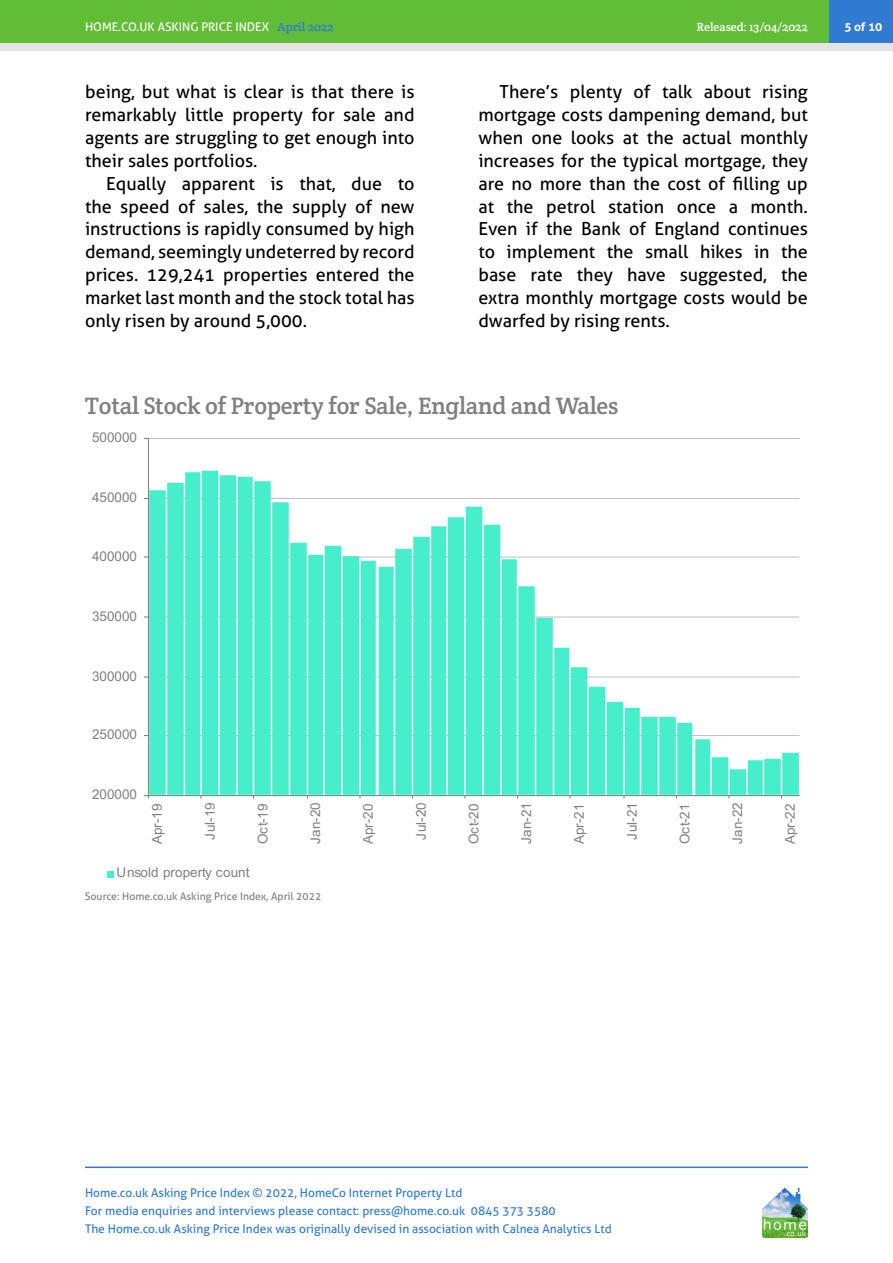
<style>
.page{position:relative;width:893px;height:1263px;background:#fff}
.page>*{position:absolute;margin:0;border:0;box-sizing:border-box;transform-origin:0 0}
.HAPI_graphic_title{font:24px "Crete Round";letter-spacing:-.01em;color:#808080}
.HAPI_body{font:18px/22.8px "Aller";color:#000;text-align:justify}
.t1{font:13.5px "Arial";color:#808080}
.t2{font:12px/18px "Aller";color:#307ad1}
.t3{font:12px "Aller";color:#fff}
.t4{font:12px "Crete Round";color:#fff}
.t5{font:700 12px "Aller";color:#fff}
.HAPI_Source{font:10.5px "Aller";color:#808080}
.s1{font-family:"Crete Round";color:#307ad1}
</style>
<div class="page">
<hr style="left:85px;top:1166px;width:723px;height:2px;background:#307ad1">
<div style="left:0;top:0;width:893px;height:51px;background:#e4e4e4"></div>
<div style="left:0;top:0;width:893px;height:43px;background:#62bd36"></div>
<img style="left:762px;top:1188px;width:46px;height:49px">
<div style="left:829px;top:0;width:64px;height:43px;background:#307ad1"></div>
<hr style="left:148px;top:438px;width:651px;height:1px;background:#c0c0c0">
<svg style="left:149px;top:471px;width:650px;height:324px"></svg>
<hr style="left:148px;top:438px;width:1px;height:357px;background:#868686">
<hr style="left:148px;top:795px;width:651px;height:1px;background:#868686">
<svg style="left:107px;top:871px;width:6px;height:6px"></svg>
<p class="t3" style="left:85px;top:19px;width:250px">HOME.CO.UK ASKING PRICE INDEX <span class="s1">April 2022</span></p>
<p class="t4" style="left:697px;top:19px;width:113px">Released: 13/04/2022</p>
<p class="t5" style="left:844px;top:19px;width:39px">5 of 10</p>
<p class="HAPI_body" style="left:85px;top:80px;width:331px">being, but what is clear is that there is remarkably little property for sale and agents are struggling to get enough into their sales portfolios.</p>
<p class="HAPI_body" style="left:85px;top:172px;width:331px;text-indent:21px">Equally apparent is that, due to the speed of sales, the supply of new instructions is rapidly consumed by high demand, seemingly undeterred by record prices. 129,241 properties entered the market last month and the stock total has only risen by around 5,000.</p>
<p class="HAPI_body" style="left:478px;top:80px;width:331px;text-indent:21px">There’s plenty of talk about rising mortgage costs dampening demand, but when one looks at the actual monthly increases for the typical mortgage, they are no more than the cost of filling up at the petrol station once a month.<br>Even if the Bank of England continues to implement the small hikes in the base rate they have suggested, the extra monthly mortgage costs would be dwarfed by rising rents.</p>
<p class="HAPI_graphic_title" style="left:85px;top:390px;width:535px">Total Stock of Property for Sale, England and Wales</p>
<p class="t1" style="left:92px;top:428px;width:47px">500000</p>
<p class="t1" style="left:92px;top:488px;width:47px">450000</p>
<p class="t1" style="left:92px;top:547px;width:47px">400000</p>
<p class="t1" style="left:92px;top:607px;width:47px">350000</p>
<p class="t1" style="left:92px;top:667px;width:47px">300000</p>
<p class="t1" style="left:92px;top:725px;width:47px">250000</p>
<p class="t1" style="left:92px;top:785px;width:47px">200000</p>
<p class="t1" style="left:148px;top:844px;width:42px;rotate:-90deg">Apr-19</p>
<p class="t1" style="left:201px;top:840px;width:39px;rotate:-90deg">Jul-19</p>
<p class="t1" style="left:253px;top:844px;width:42px;rotate:-90deg">Oct-19</p>
<p class="t1" style="left:306px;top:844px;width:44px;rotate:-90deg">Jan-20</p>
<p class="t1" style="left:359px;top:844px;width:42px;rotate:-90deg">Apr-20</p>
<p class="t1" style="left:412px;top:840px;width:39px;rotate:-90deg">Jul-20</p>
<p class="t1" style="left:464px;top:844px;width:42px;rotate:-90deg">Oct-20</p>
<p class="t1" style="left:517px;top:844px;width:44px;rotate:-90deg">Jan-21</p>
<p class="t1" style="left:570px;top:844px;width:42px;rotate:-90deg">Apr-21</p>
<p class="t1" style="left:623px;top:840px;width:39px;rotate:-90deg">Jul-21</p>
<p class="t1" style="left:675px;top:844px;width:42px;rotate:-90deg">Oct-21</p>
<p class="t1" style="left:728px;top:844px;width:44px;rotate:-90deg">Jan-22</p>
<p class="t1" style="left:781px;top:844px;width:42px;rotate:-90deg">Apr-22</p>
<p class="t1" style="left:117px;top:863px;width:134px">Unsold property count</p>
<p class="HAPI_Source" style="left:85px;top:890px;width:238px">Source: Home.co.uk Asking Price Index, April 2022</p>
<p class="t2" style="left:85px;top:1184px;width:528px">Home.co.uk Asking Price Index © 2022, HomeCo Internet Property Ltd<br>For media enquiries and interviews please contact: press@home.co.uk 0845 373 3580<br>The Home.co.uk Asking Price Index was originally devised in association with Calnea Analytics Ltd</p>
</div>
